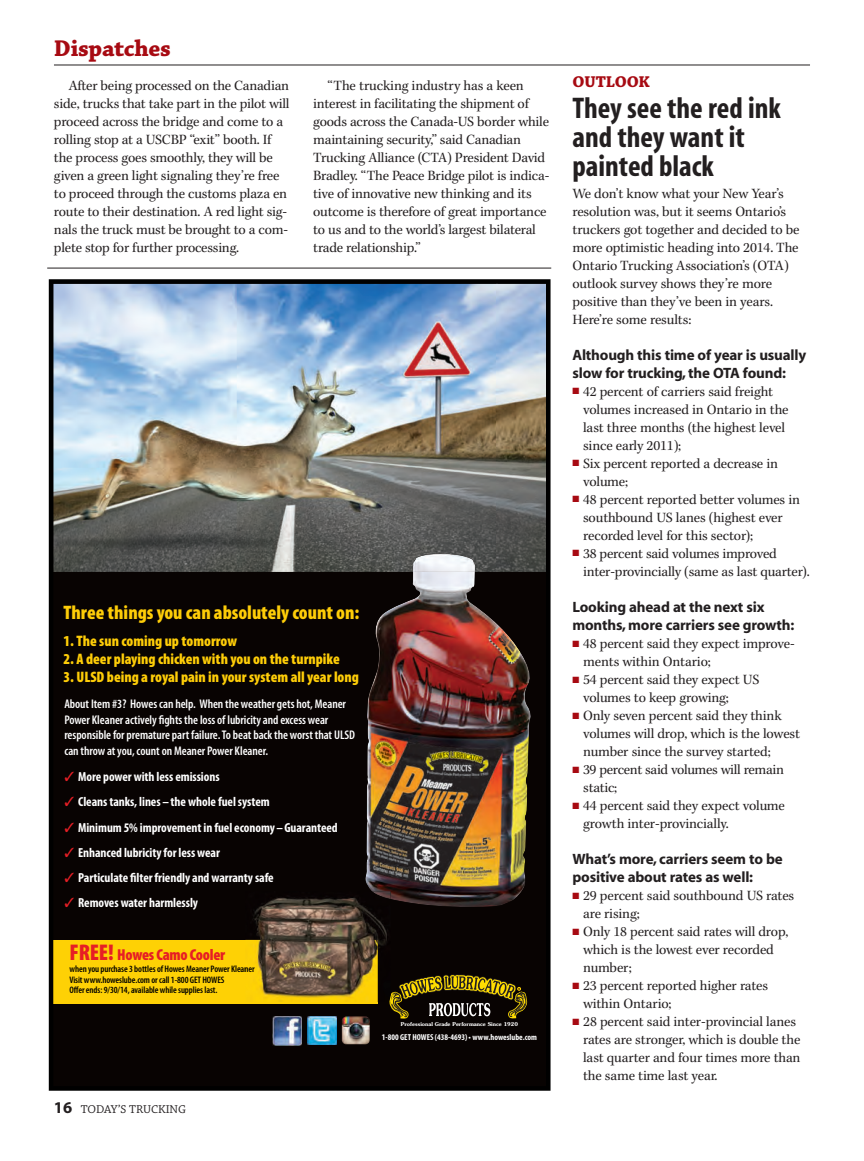
<style>
.page{position:relative;width:864px;height:1161px;background:#fff}
.page>*{position:absolute;margin:0;border:0;box-sizing:border-box;transform-origin:0 0}
.t1{font:700 30px/29.4px "Myriad Condensed";color:#231f20}
.t2{font:700 24px "Chaparral";letter-spacing:-.01em;color:#a70a12}
.t3{font:900 condensed 19.65px "Myriad Pro";color:#fecd08}
.t4{font:700 16.5px "Chaparral";letter-spacing:-.01em;color:#a70a12}
.t5{font:900 condensed 15.9px "Myriad Pro";letter-spacing:-.015em;color:#e61e25}
.t6{font:900 condensed 15.3px "Myriad Pro";color:#fecd08}
.t7{font:700 15px/18px "Myriad";letter-spacing:-.01em;color:#231f20}
.t8{font:14.25px/18px "Kepler";letter-spacing:-.01em;color:#231f20}
.t9{font:700 condensed 13.2px/25.3px "Myriad Pro";letter-spacing:-.005em;color:#fff}
.t10{font:600 condensed 12.6px/15.8px "Myriad Pro";letter-spacing:-.005em;color:#fff}
.t11{font:12px "Chaparral";letter-spacing:-.005em;color:#231f20}
.t12{font:600 condensed 9.45px/10.8px "Myriad Pro";letter-spacing:-.01em;color:#000}
.t13{font:700 condensed 8.55px "Myriad Pro";color:#fff}
.t14{font:600 5.25px "Souvenir";color:#fff}
.s1{color:#a70a12}
.s2{font-size:22.8px}
.s3{font-family:"Myriad";font-weight:700;font-size:16.5px}
</style>
<div class="page">
<hr style="left:54px;top:65px;width:756px;height:1px;background:#231f20">
<hr style="left:47px;top:268px;width:504px;height:1px;background:#231f20">
<svg style="left:49px;top:279px;width:502px;height:812px;background:#4c4d48"></svg>
<img style="left:245px;top:891px;width:145px;height:111px">
<img style="left:245px;top:940px;width:133px;height:62px">
<svg style="left:389px;top:973px;width:138px;height:46px;background:#493f15"></svg>
<svg style="left:245px;top:965px;width:10px;height:9px"></svg>
<img style="left:273px;top:1016px;width:29px;height:29px">
<img style="left:342px;top:1016px;width:28px;height:28px;border-radius:4px">
<img style="left:307px;top:1016px;width:29px;height:29px">
<img style="left:365px;top:572px;width:166px;height:335px">
<img style="left:413px;top:554px;width:62px;height:18px">
<img style="left:372px;top:891px;width:18px;height:8px">
<svg style="left:65px;top:771px;width:9px;height:10px"></svg>
<svg style="left:65px;top:797px;width:9px;height:9px"></svg>
<svg style="left:65px;top:822px;width:9px;height:10px"></svg>
<svg style="left:65px;top:847px;width:9px;height:10px"></svg>
<svg style="left:65px;top:873px;width:9px;height:9px"></svg>
<svg style="left:65px;top:898px;width:9px;height:9px"></svg>
<h2 class="t2" style="left:54px;top:38px;width:118px">Dispatches</h2>
<p class="t8" style="left:54px;top:78px;width:237px;text-indent:14px">After being processed on the Canadian side, trucks that take part in the pilot will proceed across the bridge and come to a rolling stop at a USCBP “exit” booth. If the process goes smoothly, they will be given a green light signaling they’re free to proceed through the customs plaza en route to their destination. A red light sig&shy;nals the truck must be brought to a com&shy;plete stop for further processing.</p>
<p class="t8" style="left:313px;top:78px;width:238px;text-indent:14px">“The trucking industry has a keen interest in facilitating the shipment of goods across the Canada-US border while maintaining security,” said Canadian Trucking Alliance (CTA) President David Bradley. “The Peace Bridge pilot is indica&shy;tive of innovative new thinking and its outcome is therefore of great importance to us and to the world’s largest bilateral trade relationship.”</p>
<p class="t4" style="left:572px;top:75px;width:79px">OUTLOOK</p>
<h1 class="t1" style="left:572px;top:95px;width:210px">They see the red ink and they want it painted black</h1>
<p class="t8" style="left:572px;top:186px;width:229px">We don’t know what your New Year’s resolution was, but it seems Ontario’s truckers got together and decided to be more optimistic heading into 2014. The Ontario Trucking Association’s (OTA) outlook survey shows they’re more positive than they’ve been in years.<br>Here’re some results:</p>
<p class="t7" style="left:572px;top:347px;width:235px">Although this time of year is usually slow for trucking, the OTA found:</p>
<p class="t8" style="left:583px;top:384px;width:207px;text-indent:-11px"><span class="s1">■</span> 42 percent of carriers said freight volumes increased in Ontario in the last three months (the highest level since early 2011);</p>
<p class="t8" style="left:583px;top:456px;width:196px;text-indent:-11px"><span class="s1">■</span> Six percent reported a decrease in volume;</p>
<p class="t8" style="left:583px;top:492px;width:218px;text-indent:-11px"><span class="s1">■</span> 48 percent reported better volumes in southbound US lanes (highest ever recorded level for this sector);</p>
<p class="t8" style="left:583px;top:546px;width:228px;text-indent:-11px"><span class="s1">■</span> 38 percent said volumes improved inter-provincially (same as last quarter).</p>
<p class="t7" style="left:572px;top:599px;width:223px">Looking ahead at the next six months, more carriers see growth:</p>
<p class="t8" style="left:583px;top:636px;width:213px;text-indent:-11px"><span class="s1">■</span> 48 percent said they expect improve&shy;ments within Ontario;</p>
<p class="t8" style="left:583px;top:672px;width:178px;text-indent:-11px"><span class="s1">■</span> 54 percent said they expect US volumes to keep growing;</p>
<p class="t8" style="left:583px;top:708px;width:218px;text-indent:-11px"><span class="s1">■</span> Only seven percent said they think volumes will drop, which is the lowest number since the survey started;</p>
<p class="t8" style="left:583px;top:762px;width:202px;text-indent:-11px"><span class="s1">■</span> 39 percent said volumes will remain static;</p>
<p class="t8" style="left:583px;top:798px;width:203px;text-indent:-11px"><span class="s1">■</span> 44 percent said they expect volume growth inter-provincially.</p>
<p class="t7" style="left:572px;top:851px;width:212px">What’s more, carriers seem to be positive about rates as well:</p>
<p class="t8" style="left:583px;top:888px;width:213px;text-indent:-11px"><span class="s1">■</span> 29 percent said southbound US rates are rising;</p>
<p class="t8" style="left:583px;top:924px;width:207px;text-indent:-11px"><span class="s1">■</span> Only 18 percent said rates will drop, which is the lowest ever recorded number;</p>
<p class="t8" style="left:583px;top:978px;width:186px;text-indent:-11px"><span class="s1">■</span> 23 percent reported higher rates within Ontario;</p>
<p class="t8" style="left:583px;top:1014px;width:219px;text-indent:-11px"><span class="s1">■</span> 28 percent said inter-provincial lanes rates are stronger, which is double the last quarter and four times more than the same time last year.</p>
<h3 class="t3" style="left:64px;top:606px;width:297px">Three things you can absolutely count on:</h3>
<p class="t6" style="left:64px;top:635px;width:175px">1. The sun coming up tomorrow</p>
<p class="t6" style="left:64px;top:653px;width:278px">2. A deer playing chicken with you on the turnpike</p>
<p class="t6" style="left:64px;top:671px;width:297px">3. ULSD being a royal pain in your system all year long</p>
<p class="t10" style="left:64px;top:697px;width:292px">About Item #3? Howes can help. When the weather gets hot, Meaner Power Kleaner actively fights the loss of lubricity and excess wear responsible for premature part failure. To beat back the worst that ULSD can throw at you, count on Meaner Power Kleaner.</p>
<p class="t9" style="left:78px;top:764px;width:261px">More power with less emissions<br>Cleans tanks, lines – the whole fuel system<br>Minimum 5% improvement in fuel economy – Guaranteed Enhanced lubricity for less wear<br>Particulate filter friendly and warranty safe<br>Removes water harmlessly</p>
<p class="t5" style="left:69px;top:950px;width:157px"><span class="s2">FREE!</span> Howes Camo Cooler</p>
<p class="t12" style="left:69px;top:964px;width:187px">when you purchase 3 bottles of Howes Meaner Power Kleaner<br>Visit www.howeslube.com or call 1-800 GET HOWES<br>Offer ends: 9/30/14, available while supplies last.</p>
<p class="t14" style="left:401px;top:1022px;width:119px">Professional Grade Performance Since 1920</p>
<p class="t13" style="left:382px;top:1032px;width:157px">1-800 GET HOWES (438-4693) • www.howeslube.com</p>
<p class="t11" style="left:54px;top:1105px;width:134px"><span class="s3">16</span> TODAY’S TRUCKING</p>
</div>
